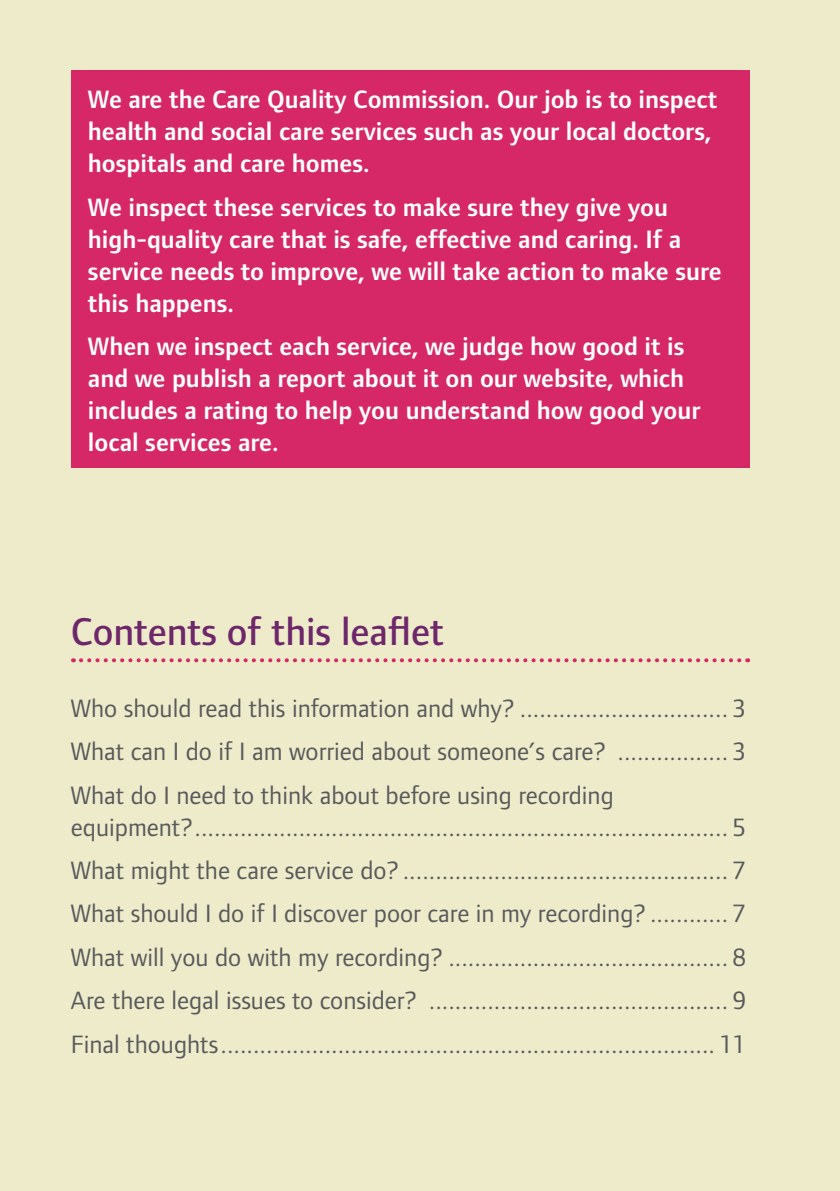
<style>
.page{position:relative;width:840px;height:1191px;background:#fff}
.page>*{position:absolute;margin:0;border:0;box-sizing:border-box;transform-origin:0 0}
.HeadAsingle{font:500 40px "Foundry Form Sans";color:#6d276a}
.Cont01{font:26px/32px "Foundry Form Sans";color:#58595b}
.Body{font:600 26px/32px "Foundry Form Sans";color:#fff}
</style>
<div class="page">
<div style="left:0;top:0;width:839px;height:1191px;background:#edebca"></div>
<div style="left:71px;top:71px;width:677px;height:397px;background:#d62867"></div>
<svg style="left:81px;top:658px;width:666px;height:4px"></svg>
<p class="Body" style="left:88px;top:83px;width:630px">We are the Care Quality Commission. Our job is to inspect health and social care services such as your local doctors, hospitals and care homes.</p>
<p class="Body" style="left:88px;top:191px;width:635px">We inspect these services to make sure they give you high-quality care that is safe, effective and caring. If a service needs to improve, we will take action to make sure this happens.</p>
<p class="Body" style="left:88px;top:330px;width:613px">When we inspect each service, we judge how good it is and we publish a report about it on our website, which includes a rating to help you understand how good your local services are.</p>
<p class="HeadAsingle" style="left:71px;top:609px;width:374px">Contents of this leaflet</p>
<p class="Cont01" style="left:71px;top:692px;width:676px">Who should read this information and why? ................................ 3</p>
<p class="Cont01" style="left:71px;top:735px;width:676px">What can I do if I am worried about someone’s care? ................. 3</p>
<p class="Cont01" style="left:71px;top:779px;width:676px">What do I need to think about before using recording equipment?.................................................................................. 5</p>
<p class="Cont01" style="left:71px;top:854px;width:676px">What might the care service do? .................................................. 7</p>
<p class="Cont01" style="left:71px;top:897px;width:676px">What should I do if I discover poor care in my recording? ............ 7</p>
<p class="Cont01" style="left:71px;top:941px;width:676px">What will you do with my recording? ........................................... 8</p>
<p class="Cont01" style="left:71px;top:984px;width:676px">Are there legal issues to consider? .............................................. 9</p>
<p class="Cont01" style="left:71px;top:1027px;width:676px">Final thoughts............................................................................ 11</p>
</div>
